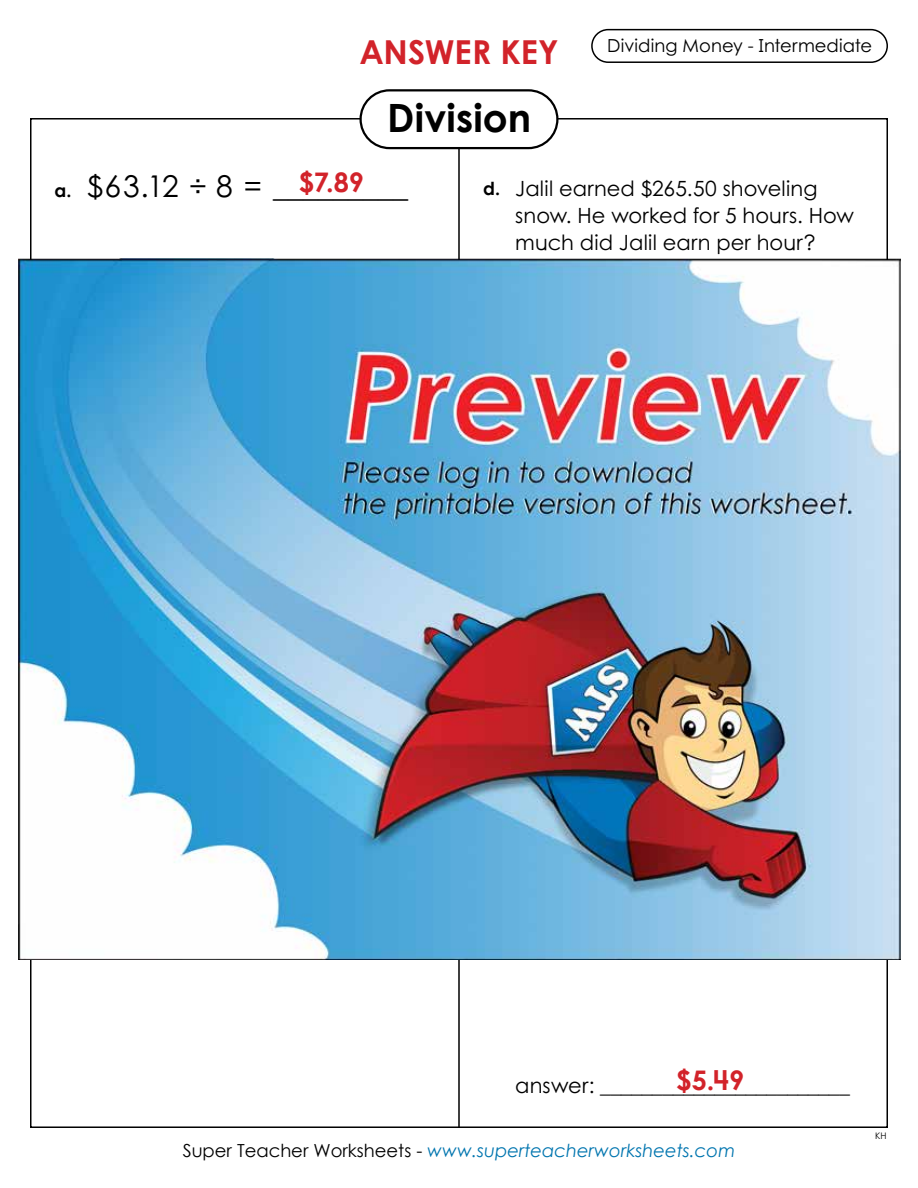
<style>
.page{position:relative;width:918px;height:1188px;background:#fff}
.page>*{position:absolute;margin:0;border:0;box-sizing:border-box;transform-origin:0 0}
.t1{font:700 39px "Century STW4";letter-spacing:.005em;color:#000}
.t2{font:700 33px "Century Gothic 2";letter-spacing:-.005em;color:#d2232a}
.t3{font:30px "Century STW4";color:#000}
.t4{font:700 27px "Century STW4";color:#d2232a}
.t5{font:21px/27px "Century STW4";letter-spacing:.005em;color:#000}
.t6{font:italic 18px "Century Gothic 2";color:#0075af}
.t7{font:18px "Century STW4";letter-spacing:.005em;color:#000}
.t8{font:9px "Century Gothic 2";color:#000}
.s1{font-weight:700;font-size:18px}
.s2{font-style:normal;color:#000}
</style>
<div class="page">
<hr style="left:458px;top:118px;width:2px;height:1010px;background:#000">
<div style="left:361px;top:90px;width:196px;height:58px;background:#fff;border-radius:29px"></div>
<div style="left:359px;top:89px;width:200px;height:60px;border:2px solid #000;border-radius:29px"></div>
<div style="left:591px;top:29px;width:297px;height:34px;border:2px solid #000;border-radius:16px"></div>
<img style="left:18px;top:258px;width:882px;height:702px">
<h2 class="t2" style="left:359px;top:27px;width:201px">ANSWER KEY</h2>
<h1 class="t1" style="left:387px;top:89px;width:146px">Division</h1>
<p class="t7" style="left:607px;top:33px;width:267px">Dividing Money - Intermediate</p>
<p class="t4" style="left:299px;top:161px;width:66px">$7.89</p>
<h3 class="t3" style="left:55px;top:165px;width:355px"><span class="s1">a.</span> $63.12 ÷ 8 = _________</h3>
<p class="t5" style="left:515px;top:175px;width:340px;text-indent:-32px"><span class="s1">d.</span> Jalil earned $265.50 shoveling snow. He worked for 5 hours. How much did Jalil earn per hour?</p>
<p class="t4" style="left:676px;top:1060px;width:69px">$5.49</p>
<p class="t5" style="left:515px;top:1072px;width:336px">answer: ________________________</p>
<p class="t6" style="left:183px;top:1137px;width:554px"><span class="s2">Super Teacher Worksheets -</span> www.superteacherworksheets.com</p>
<p class="t8" style="left:875px;top:1129px;width:13px">KH</p>
</div>
